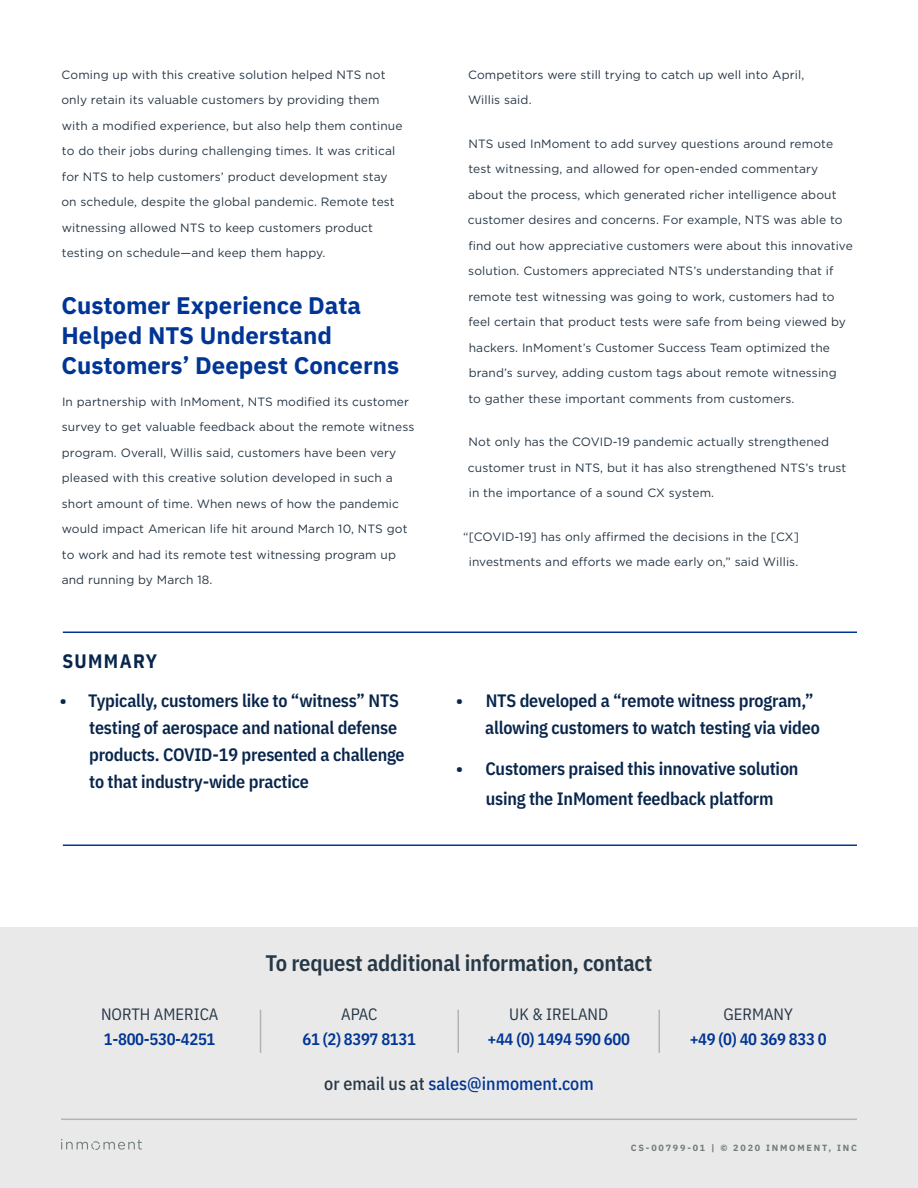
<style>
.page{position:relative;width:918px;height:1188px;background:#fff}
.page>*{position:absolute;margin:0;border:0;box-sizing:border-box;transform-origin:0 0}
.t1{font:700 24px/30px "IBM Plex Sans";color:#003595}
.t2{font:600 22.5px "IBM Plex Sans Cond";letter-spacing:-.01em;color:#263746}
.t3{font:700 19.5px "IBM Plex Sans Cond";letter-spacing:.07em;color:#08254b}
.t4{font:600 18px/27px "IBM Plex Sans Cond";letter-spacing:-.01em;color:#08254b}
.t5{font:500 18px "IBM Plex Sans Cond";color:#003595}
.t6{font:600 16.5px "IBM Plex Sans Cond";letter-spacing:-.02em;color:#003595}
.t7{font:16.5px "IBM Plex Sans Cond";color:#263746}
.t8{font:12px/25.5px "Gotham";letter-spacing:.01em;color:#263746}
.t9{font:700 9px "IBM Plex Sans";letter-spacing:.2em;color:#717d7c}
.s1{color:#253746}
</style>
<div class="page">
<div style="left:0;top:927px;width:918px;height:261px;background:#eae9e9"></div>
<hr style="left:61px;top:1119px;width:796px;height:1px;background:#b3b4b4">
<hr style="left:260px;top:1010px;width:1px;height:43px;background:#b2b4b2">
<hr style="left:458px;top:1010px;width:1px;height:43px;background:#b2b4b2">
<hr style="left:658px;top:1010px;width:2px;height:43px;background:#b2b4b2">
<svg style="left:61px;top:1139px;width:81px;height:11px"></svg>
<hr style="left:63px;top:632px;width:794px;height:1px;background:#003595">
<hr style="left:63px;top:844px;width:794px;height:2px;background:#003595">
<p class="t8" style="left:61px;top:61px;width:343px">Coming up with this creative solution helped NTS not only retain its valuable customers by providing them with a modified experience, but also help them continue to do their jobs during challenging times. It was critical for NTS to help customers’ product development stay on schedule, despite the global pandemic. Remote test witnessing allowed NTS to keep customers product testing on schedule—and keep them happy.</p>
<h1 class="t1" style="left:62px;top:289px;width:339px">Customer Experience Data<br>Helped NTS Understand<br>Customers’ Deepest Concerns</h1>
<p class="t8" style="left:62px;top:388px;width:354px">In partnership with InMoment, NTS modified its customer survey to get valuable feedback about the remote witness program. Overall, Willis said, customers have been very pleased with this creative solution developed in such a short amount of time. When news of how the pandemic would impact American life hit around March 10, NTS got to work and had its remote test witnessing program up and running by March 18.</p>
<h3 class="t3" style="left:62px;top:646px;width:96px">SUMMARY</h3>
<h3 class="t4" style="left:89px;top:686px;width:317px;text-indent:-29px">• Typically, customers like to “witness” NTS testing of aerospace and national defense products. COVID-19 presented a challenge to that industry-wide practice</h3>
<p class="t8" style="left:468px;top:61px;width:338px">Competitors were still trying to catch up well into April,<br>Willis said.</p>
<p class="t8" style="left:468px;top:130px;width:386px">NTS used InMoment to add survey questions around remote test witnessing, and allowed for open-ended commentary about the process, which generated richer intelligence about customer desires and concerns. For example, NTS was able to find out how appreciative customers were about this innovative solution. Customers appreciated NTS’s understanding that if remote test witnessing was going to work, customers had to feel certain that product tests were safe from being viewed by hackers. InMoment’s Customer Success Team optimized the brand’s survey, adding custom tags about remote witnessing<br>to gather these important comments from customers.</p>
<p class="t8" style="left:468px;top:429px;width:380px">Not only has the COVID-19 pandemic actually strengthened customer trust in NTS, but it has also strengthened NTS’s trust in the importance of a sound CX system.</p>
<p class="t8" style="left:463px;top:523px;width:337px;text-align:center">“[COVID-19] has only affirmed the decisions in the [CX] investments and efforts we made early on,” said Willis.</p>
<h3 class="t4" style="left:485px;top:686px;width:336px;text-indent:-29px">• NTS developed a “remote witness program,” allowing customers to watch testing via video</h3>
<h3 class="t4" style="left:456px;top:752px;width:344px;line-height:30px;text-align:center">• Customers praised this innovative solution using the InMoment feedback platform</h3>
<h3 class="t7" style="left:101px;top:1001px;width:119px">NORTH AMERICA</h3>
<h3 class="t6" style="left:104px;top:1026px;width:113px">1-800-530-4251</h3>
<h2 class="t2" style="left:266px;top:945px;width:388px">To request additional information, contact</h2>
<h3 class="t7" style="left:341px;top:1001px;width:38px">APAC</h3>
<h3 class="t6" style="left:302px;top:1026px;width:115px">61 (2) 8397 8131</h3>
<h3 class="t7" style="left:509px;top:1001px;width:100px">UK &amp; IRELAND</h3>
<h3 class="t6" style="left:487px;top:1026px;width:144px">+44 (0) 1494 590 600</h3>
<h3 class="t5" style="left:324px;top:1069px;width:271px"><span class="s1">or email us at</span> sales@inmoment.com</h3>
<h3 class="t7" style="left:724px;top:1001px;width:71px">GERMANY</h3>
<h3 class="t6" style="left:690px;top:1026px;width:139px">+49 (0) 40 369 833 0</h3>
<p class="t9" style="left:631px;top:1141px;width:228px">CS-00799-01 | © 2020 INMOMENT, INC</p>
</div>
